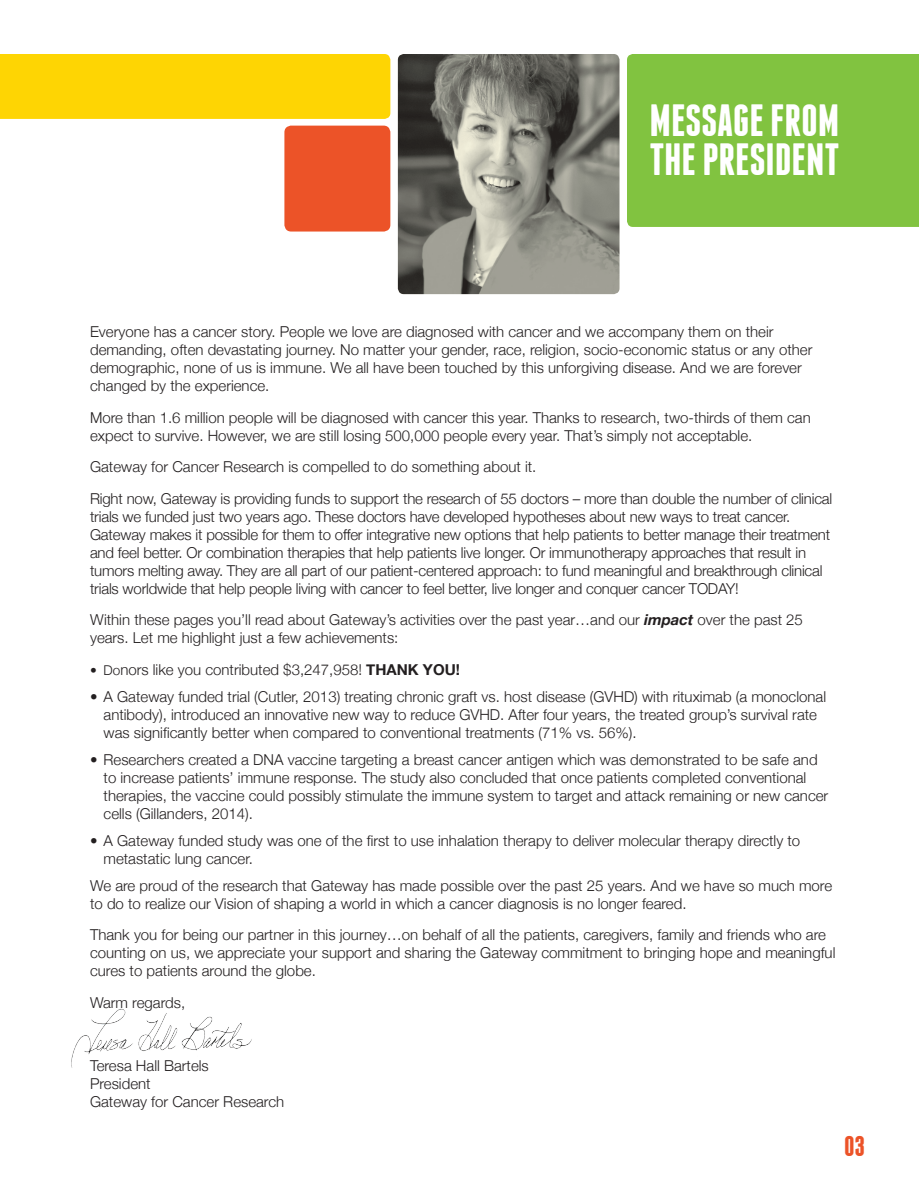
<style>
.page{position:relative;width:919px;height:1189px;background:#fff}
.page>*{position:absolute;margin:0;border:0;box-sizing:border-box;transform-origin:0 0}
.t1{font:700 45px/39px "Franchise Free";color:#fff}
.t2{font:700 28.5px "Franchise Free";color:#ec5328}
.t3{font:300 15px/18px "Helvetica Neue";color:#231f20}
.s1{font-weight:700;font-style:italic}
.s2{font-size:13.5px}
.s3{font-weight:700}
</style>
<div class="page">
<div style="left:0;top:54px;width:390px;height:65px;background:#fed503"></div>
<div style="left:627px;top:54px;width:291px;height:173px;background:#81c340"></div>
<img style="left:397px;top:54px;width:222px;height:240px">
<img style="left:71px;top:1008px;width:181px;height:60px">
<div style="left:284px;top:126px;width:106px;height:105px;background:#ec5328;border-radius:7px"></div>
<h1 class="t1" style="left:649px;top:101px;width:191px">MESSAGE FROM<br>THE PRESIDENT</h1>
<p class="t3" style="left:90px;top:321px;width:723px">Everyone has a cancer story. People we love are diagnosed with cancer and we accompany them on their demanding, often devastating journey. No matter your gender, race, religion, socio-economic status or any other demographic, none of us is immune. We all have been touched by this unforgiving disease. And we are forever changed by the experience.</p>
<p class="t3" style="left:90px;top:407px;width:722px">More than 1.6 million people will be diagnosed with cancer this year. Thanks to research, two-thirds of them can expect to survive. However, we are still losing 500,000 people every year. That’s simply not acceptable.</p>
<p class="t3" style="left:90px;top:449px;width:743px;line-height:31.5px">Gateway for Cancer Research is compelled to do something about it.<br>Right now, Gateway is providing funds to support the research of 55 doctors – more than double the number of clinical</p>
<p class="t3" style="left:90px;top:506px;width:741px">trials we funded just two years ago. These doctors have developed hypotheses about new ways to treat cancer.<br>Gateway makes it possible for them to offer integrative new options that help patients to better manage their treatment and feel better. Or combination therapies that help patients live longer. Or immunotherapy approaches that result in tumors melting away. They are all part of our patient-centered approach: to fund meaningful and breakthrough clinical trials worldwide that help people living with cancer to feel better, live longer and conquer cancer TODAY!</p>
<p class="t3" style="left:90px;top:609px;width:714px">Within these pages you’ll read about Gateway’s activities over the past year…and our <span class="s1">impact</span> over the past 25 years. Let me highlight just a few achievements:</p>
<p class="t3" style="left:90px;top:659px;width:371px"><span class="s2">• Do</span>nors like you contributed $3,247,958! <span class="s3">THANK YOU!</span></p>
<p class="t3" style="left:103px;top:686px;width:723px;text-indent:-14px">• A Gateway funded trial (Cutler, 2013) treating chronic graft vs. host disease (GVHD) with rituximab (a monoclonal antibody), introduced an innovative new way to reduce GVHD. After four years, the treated group’s survival rate was significantly better when compared to conventional treatments (71% vs. 56%).</p>
<p class="t3" style="left:103px;top:749px;width:726px;text-indent:-14px">• Researchers created a DNA vaccine targeting a breast cancer antigen which was demonstrated to be safe and to increase patients’ immune response. The study also concluded that once patients completed conventional therapies, the vaccine could possibly stimulate the immune system to target and attack remaining or new cancer cells (Gillanders, 2014).</p>
<p class="t3" style="left:103px;top:830px;width:697px;text-indent:-13px">• A Gateway funded study was one of the first to use inhalation therapy to deliver molecular therapy directly to metastatic lung cancer.</p>
<p class="t3" style="left:90px;top:875px;width:743px">We are proud of the research that Gateway has made possible over the past 25 years. And we have so much more to do to realize our Vision of shaping a world in which a cancer diagnosis is no longer feared.</p>
<p class="t3" style="left:90px;top:924px;width:746px">Thank you for being our partner in this journey…on behalf of all the patients, caregivers, family and friends who are counting on us, we appreciate your support and sharing the Gateway commitment to bringing hope and meaningful cures to patients around the globe.</p>
<p class="t3" style="left:90px;top:992px;width:97px">Warm regards,</p>
<p class="t3" style="left:90px;top:1055px;width:195px">Teresa Hall Bartels<br>President<br>Gateway for Cancer Research</p>
<h2 class="t2" style="left:843px;top:1132px;width:23px">03</h2>
</div>
